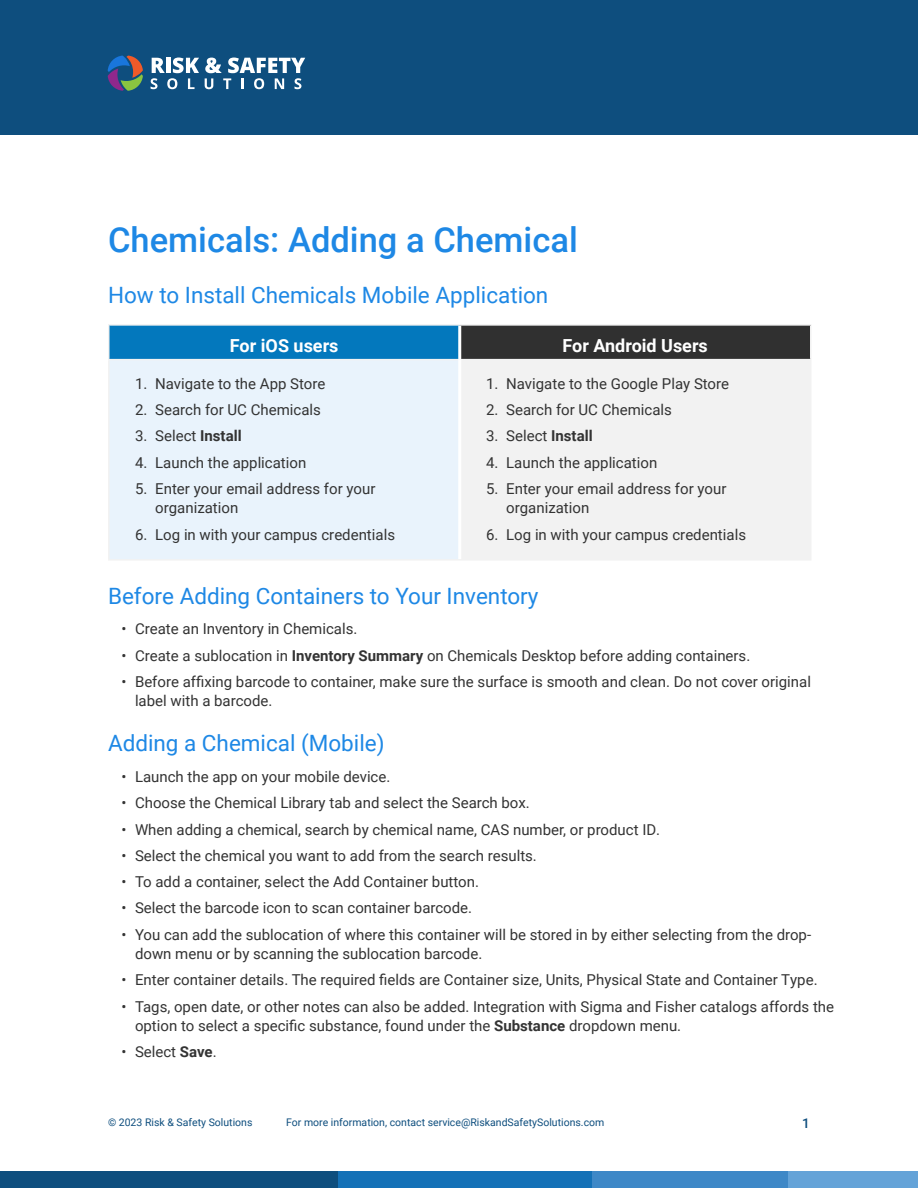
<style>
.page{position:relative;width:918px;height:1188px;background:#fff}
.page>*{position:absolute;margin:0;border:0;box-sizing:border-box;transform-origin:0 0}
.t1{font:500 34.5px "Roboto";color:#1e88e5}
.t2{font:22.5px "Roboto";color:#1e88e5}
.t3{font:700 18px "Roboto";color:#fff}
.t4{font:15px/19.5px "Roboto";color:#333}
.t5{font:500 13.5px "Roboto";color:#0e4e7e}
.t6{font:10.5px "Roboto";color:#0e4e7e}
.s1{font-weight:700}
</style>
<div class="page">
<div style="left:0;top:0;width:918px;height:135px;background:#0e4e7e"></div>
<svg style="left:151px;top:58px;width:48px;height:31px"></svg>
<svg style="left:205px;top:58px;width:100px;height:31px"></svg>
<svg style="left:108px;top:56px;width:35px;height:35px"></svg>
<div style="left:0;top:1171px;width:339px;height:17px;background:#0e4e7e"></div>
<div style="left:339px;top:1171px;width:253px;height:17px;background:#1471b7"></div>
<div style="left:592px;top:1171px;width:196px;height:17px;background:#3e88c7"></div>
<div style="left:788px;top:1171px;width:130px;height:17px;background:#64a3d8"></div>
<div style="left:109px;top:325px;width:351px;height:35px;background:#0378bd"></div>
<div style="left:460px;top:325px;width:351px;height:35px;background:#303030"></div>
<div style="left:109px;top:360px;width:351px;height:200px;background:#e9f3fc"></div>
<div style="left:460px;top:360px;width:351px;height:200px;background:#f2f2f2"></div>
<hr style="left:108px;top:326px;width:2px;height:33px;background:#f2f2f2">
<hr style="left:108px;top:324px;width:352px;height:2px;background:#f2f2f2">
<hr style="left:108px;top:359px;width:350px;height:1px;background:#f2f2f2">
<hr style="left:810px;top:326px;width:2px;height:33px;background:#f2f2f2">
<hr style="left:460px;top:324px;width:352px;height:2px;background:#f2f2f2">
<hr style="left:461px;top:359px;width:351px;height:1px;background:#f2f2f2">
<hr style="left:108px;top:360px;width:2px;height:199px;background:#f2f2f2">
<hr style="left:108px;top:559px;width:352px;height:2px;background:#f2f2f2">
<hr style="left:810px;top:360px;width:2px;height:199px;background:#f2f2f2">
<hr style="left:460px;top:559px;width:352px;height:2px;background:#f2f2f2">
<hr style="left:458px;top:326px;width:3px;height:34px;background:#fff">
<hr style="left:458px;top:360px;width:3px;height:199px;background:#fff">
<h1 class="t1" style="left:108px;top:216px;width:471px">Chemicals: Adding a Chemical</h1>
<h2 class="t2" style="left:108px;top:279px;width:442px">How to Install Chemicals Mobile Application</h2>
<h2 class="t3" style="left:230px;top:333px;width:110px">For iOS users</h2>
<h2 class="t3" style="left:563px;top:333px;width:147px">For Android Users</h2>
<p class="t4" style="left:135px;top:373px;width:192px">1. Navigate to the App Store</p>
<p class="t4" style="left:135px;top:399px;width:187px">2. Search for UC Chemicals</p>
<p class="t4" style="left:135px;top:426px;width:108px">3. Select <span class="s1">Install</span></p>
<p class="t4" style="left:135px;top:452px;width:173px">4. Launch the application</p>
<p class="t4" style="left:155px;top:478px;width:222px;text-indent:-20px">5. Enter your email address for your organization</p>
<p class="t4" style="left:135px;top:524px;width:262px">6. Log in with your campus credentials</p>
<p class="t4" style="left:486px;top:373px;width:245px">1. Navigate to the Google Play Store</p>
<p class="t4" style="left:486px;top:399px;width:187px">2. Search for UC Chemicals</p>
<p class="t4" style="left:486px;top:426px;width:108px">3. Select <span class="s1">Install</span></p>
<p class="t4" style="left:486px;top:452px;width:173px">4. Launch the application</p>
<p class="t4" style="left:506px;top:478px;width:222px;text-indent:-20px">5. Enter your email address for your organization</p>
<p class="t4" style="left:486px;top:524px;width:262px">6. Log in with your campus credentials</p>
<h2 class="t2" style="left:108px;top:580px;width:432px">Before Adding Containers to Your Inventory</h2>
<p class="t4" style="left:122px;top:619px;width:237px">• Create an Inventory in Chemicals.</p>
<p class="t4" style="left:122px;top:645px;width:630px">• Create a sublocation in <span class="s1">Inventory Summary</span> on Chemicals Desktop before adding containers.</p>
<p class="t4" style="left:135px;top:671px;width:677px;text-indent:-14px">• Before affixing barcode to container, make sure the surface is smooth and clean. Do not cover original label with a barcode.</p>
<h2 class="t2" style="left:108px;top:728px;width:278px">Adding a Chemical (Mobile)</h2>
<p class="t4" style="left:122px;top:766px;width:270px">• Launch the app on your mobile device.</p>
<p class="t4" style="left:122px;top:793px;width:410px">• Choose the Chemical Library tab and select the Search box.</p>
<p class="t4" style="left:122px;top:819px;width:540px">• When adding a chemical, search by chemical name, CAS number, or product ID.</p>
<p class="t4" style="left:122px;top:845px;width:417px">• Select the chemical you want to add from the search results.</p>
<p class="t4" style="left:122px;top:871px;width:359px">• To add a container, select the Add Container button.</p>
<p class="t4" style="left:122px;top:898px;width:352px">• Select the barcode icon to scan container barcode.</p>
<p class="t4" style="left:135px;top:924px;width:678px;text-indent:-14px">• You can add the sublocation of where this container will be stored in by either selecting from the drop&shy;down menu or by scanning the sublocation barcode.</p>
<p class="t4" style="left:122px;top:970px;width:698px">• Enter container details. The required fields are Container size, Units, Physical State and Container Type.</p>
<p class="t4" style="left:135px;top:996px;width:701px;text-indent:-14px">• Tags, open date, or other notes can also be added. Integration with Sigma and Fisher catalogs affords the option to select a specific substance, found under the <span class="s1">Substance</span> dropdown menu.</p>
<p class="t4" style="left:122px;top:1042px;width:97px">• Select <span class="s1">Save</span>.</p>
<p class="t6" style="left:108px;top:1114px;width:146px">© 2023 Risk &amp; Safety Solutions</p>
<p class="t6" style="left:286px;top:1114px;width:320px">For more information, contact service@RiskandSafetySolutions.com</p>
<p class="t5" style="left:802px;top:1114px;width:9px">1</p>
</div>
